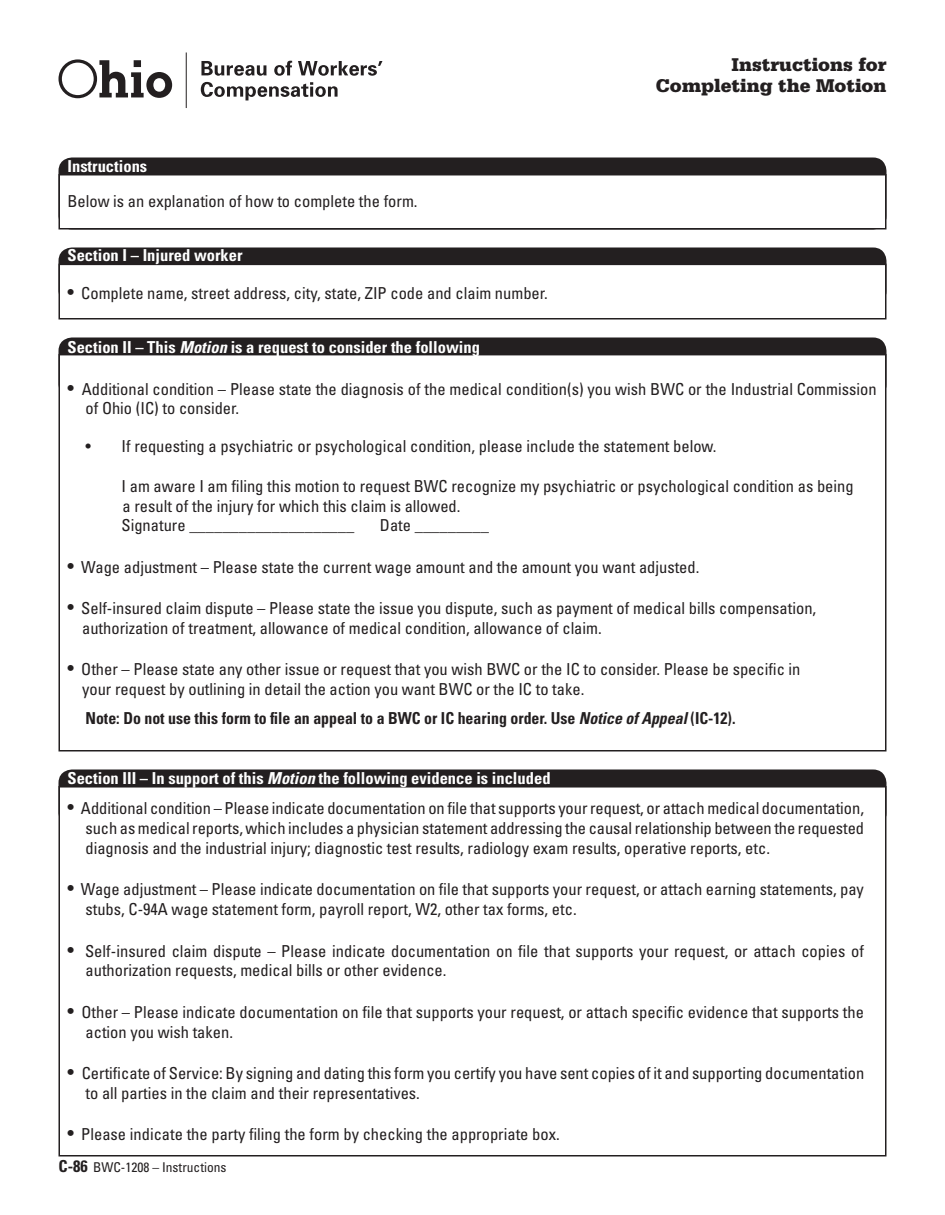
<style>
.page{position:relative;width:945px;height:1215px;background:#fff}
.page>*{position:absolute;margin:0;border:0;box-sizing:border-box;transform-origin:0 0}
.t1{font:900 19.5px "Serifa Std";color:#231f20}
.t2{font:condensed 16.5px/19.8px "Univers LT Std";color:#231f20}
.t3{font:700 condensed 16.5px "Univers LT Std";color:#fff}
.t4{font:700 condensed 16.5px "Univers LT Std";color:#231f20;scale:.96 1}
.t5{font:condensed 13.5px "Univers LT Std";color:#231f20}
.s1{font-size:19.5px}
.s2{font-style:italic}
.s3{font-weight:700;font-size:16.5px}
</style>
<div class="page">
<div style="left:58px;top:158px;width:828px;height:72px;background:#231f20;border-radius:14px"></div>
<div style="left:59px;top:175px;width:827px;height:54px;background:#fff"></div>
<div style="left:58px;top:174px;width:828px;height:56px;border:2px solid #231f20"></div>
<div style="left:58px;top:248px;width:828px;height:56px;background:#231f20;border-radius:14px"></div>
<div style="left:59px;top:264px;width:827px;height:55px;background:#fff"></div>
<div style="left:58px;top:264px;width:828px;height:56px;border:2px solid #231f20"></div>
<div style="left:58px;top:338px;width:828px;height:60px;background:#231f20;border-radius:14px"></div>
<div style="left:59px;top:355px;width:827px;height:396px;background:#fff"></div>
<div style="left:58px;top:354px;width:828px;height:398px;border:2px solid #231f20"></div>
<div style="left:58px;top:770px;width:828px;height:56px;background:#231f20;border-radius:14px"></div>
<div style="left:59px;top:787px;width:827px;height:369px;background:#fff"></div>
<div style="left:58px;top:786px;width:828px;height:370px;border:2px solid #231f20"></div>
<svg style="left:58px;top:59px;width:114px;height:39px"></svg>
<svg style="left:201px;top:61px;width:66px;height:15px"></svg>
<svg style="left:274px;top:61px;width:18px;height:15px"></svg>
<svg style="left:298px;top:61px;width:84px;height:15px"></svg>
<svg style="left:201px;top:82px;width:137px;height:18px"></svg>
<hr style="left:186px;top:52px;width:1px;height:56px;background:#231f20">
<p class="t3" style="left:68px;top:156px;width:81px">Instructions</p>
<p class="t2" style="left:68px;top:191px;width:352px">Below is an explanation of how to complete the form.</p>
<p class="t3" style="left:68px;top:245px;width:177px">Section I – Injured worker</p>
<p class="t2" style="left:68px;top:283px;width:482px"><span class="s1">•</span> Complete name, street address, city, state, ZIP code and claim number.</p>
<p class="t3" style="left:68px;top:337px;width:414px">Section II – This <span class="s2">Motion</span> is a request to consider the following</p>
<p class="t1" style="left:732px;top:53px;width:156px">Instructions for</p>
<p class="t1" style="left:656px;top:74px;width:232px">Completing the Motion</p>
<p class="t2" style="left:86px;top:379px;width:793px;text-indent:-18px"><span class="s1">•</span> Additional condition – Please state the diagnosis of the medical condition(s) you wish BWC or the Industrial Commission of Ohio (IC) to consider.</p>
<p class="t2" style="left:85px;top:436px;width:633px">• If requesting a psychiatric or psychological condition, please include the statement below.</p>
<p class="t2" style="left:122px;top:476px;width:734px">I am aware I am filing this motion to request BWC recognize my psychiatric or psychological condition as being</p>
<p class="t2" style="left:122px;top:496px;width:340px">a result of the injury for which this claim is allowed.</p>
<p class="t2" style="left:122px;top:515px;width:234px">Signature ____________________</p>
<p class="t2" style="left:380px;top:515px;width:111px">Date _________</p>
<p class="t2" style="left:68px;top:557px;width:633px"><span class="s1">•</span> Wage adjustment – Please state the current wage amount and the amount you want adjusted.</p>
<p class="t2" style="left:68px;top:598px;width:750px"><span class="s1">•</span> Self-insured claim dispute – Please state the issue you dispute, such as payment of medical bills compensation,</p>
<p class="t2" style="left:82px;top:618px;width:521px">authorization of treatment, allowance of medical condition, allowance of claim.</p>
<p class="t2" style="left:68px;top:659px;width:735px"><span class="s1">•</span> Other – Please state any other issue or request that you wish BWC or the IC to consider. Please be specific in</p>
<p class="t2" style="left:82px;top:679px;width:504px">your request by outlining in detail the action you want BWC or the IC to take.</p>
<p class="t4" style="left:85px;top:708px;width:679px">Note: Do not use this form to file an appeal to a BWC or IC hearing order. Use <span class="s2">Notice of Appeal</span> (IC-12).</p>
<p class="t3" style="left:68px;top:768px;width:485px">Section III – In support of this <span class="s2">Motion</span> the following evidence is included</p>
<p class="t2" style="left:86px;top:798px;width:780px;text-align:justify;text-indent:-18px"><span class="s1">•</span> Additional condition – Please indicate documentation on file that supports your request, or attach medical documentation, such as medical reports, which includes a physician statement addressing the causal relationship between the requested diagnosis and the industrial injury; diagnostic test results, radiology exam results, operative reports, etc.</p>
<p class="t2" style="left:86px;top:879px;width:780px;text-indent:-18px"><span class="s1">•</span> Wage adjustment – Please indicate documentation on file that supports your request, or attach earning statements, pay stubs, C-94A wage statement form, payroll report, W2, other tax forms, etc.</p>
<p class="t2" style="left:86px;top:941px;width:780px;text-indent:-18px"><span class="s1">•</span> Self-insured claim dispute – Please indicate documentation on file that supports your request, or attach copies of authorization requests, medical bills or other evidence.</p>
<p class="t2" style="left:86px;top:1002px;width:780px;text-indent:-18px"><span class="s1">•</span> Other – Please indicate documentation on file that supports your request, or attach specific evidence that supports the action you wish taken.</p>
<p class="t2" style="left:86px;top:1063px;width:780px;text-indent:-18px"><span class="s1">•</span> Certificate of Service: By signing and dating this form you certify you have sent copies of it and supporting documentation to all parties in the claim and their representatives.</p>
<p class="t2" style="left:68px;top:1124px;width:494px"><span class="s1">•</span> Please indicate the party filing the form by checking the appropriate box.</p>
<p class="t5" style="left:58px;top:1158px;width:170px"><span class="s3">C-86</span> BWC-1208 – Instructions</p>
</div>
